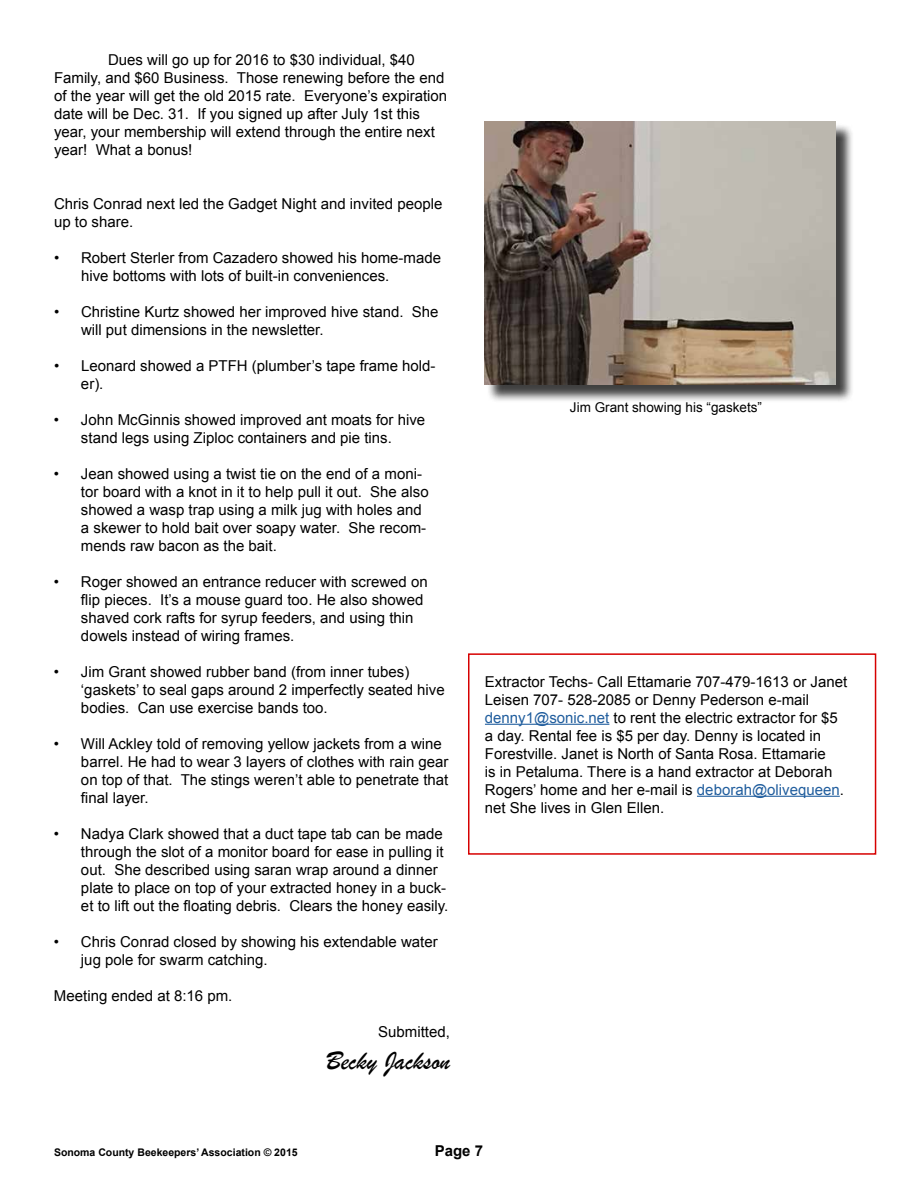
<style>
.page{position:relative;width:918px;height:1188px;background:#fff}
.page>*{position:absolute;margin:0;border:0;box-sizing:border-box;transform-origin:0 0}
.t1{font:27px "Brush Script";color:#000}
.t2{font:15px/18px "Arial";color:#000}
.t3{font:700 15px "Arial";color:#000}
.t4{font:13.5px "Arial";color:#000}
.t5{font:700 10.5px "Arial";color:#000}
.s1{color:#215e9e}
</style>
<div class="page">
<div style="left:486px;top:123px;width:369px;height:280px;background:#000;opacity:.75"></div>
<img style="left:484px;top:121px;width:352px;height:264px">
<hr style="left:485px;top:724px;width:124px;height:1px;background:#215e9e">
<hr style="left:697px;top:796px;width:143px;height:1px;background:#215e9e">
<div style="left:468px;top:653px;width:408px;height:202px;border:2px solid #d60000"></div>
<p class="t2" style="left:54px;top:51px;width:395px;text-indent:54px">Dues will go up for 2016 to $30 individual, $40<br>Family, and $60 Business. Those renewing before the end of the year will get the old 2015 rate. Everyone’s expiration date will be Dec. 31. If you signed up after July 1st this year, your membership will extend through the entire next year! What a bonus!</p>
<p class="t2" style="left:54px;top:195px;width:390px">Chris Conrad next led the Gadget Night and invited people up to share.</p>
<p class="t2" style="left:81px;top:249px;width:362px;text-indent:-27px">• Robert Sterler from Cazadero showed his home-made hive bottoms with lots of built-in conveniences.</p>
<p class="t2" style="left:81px;top:303px;width:359px;text-indent:-27px">• Christine Kurtz showed her improved hive stand. She will put dimensions in the newsletter.</p>
<p class="t2" style="left:81px;top:357px;width:356px;text-indent:-27px">• Leonard showed a PTFH (plumber’s tape frame hold&shy;er).</p>
<p class="t2" style="left:54px;top:411px;width:373px;text-align:center">• John McGinnis showed improved ant moats for hive stand legs using Ziploc containers and pie tins.</p>
<p class="t2" style="left:81px;top:465px;width:349px;text-indent:-27px">• Jean showed using a twist tie on the end of a moni&shy;tor board with a knot in it to help pull it out. She also showed a wasp trap using a milk jug with holes and a skewer to hold bait over soapy water. She recom&shy;mends raw bacon as the bait.</p>
<p class="t2" style="left:81px;top:573px;width:348px;text-indent:-27px">• Roger showed an entrance reducer with screwed on flip pieces. It’s a mouse guard too. He also showed shaved cork rafts for syrup feeders, and using thin dowels instead of wiring frames.</p>
<p class="t2" style="left:81px;top:663px;width:365px;text-indent:-27px">• Jim Grant showed rubber band (from inner tubes) ‘gaskets’ to seal gaps around 2 imperfectly seated hive bodies. Can use exercise bands too.</p>
<p class="t2" style="left:81px;top:735px;width:369px;text-indent:-27px">• Will Ackley told of removing yellow jackets from a wine barrel. He had to wear 3 layers of clothes with rain gear on top of that. The stings weren’t able to penetrate that final layer.</p>
<p class="t2" style="left:81px;top:825px;width:369px;text-indent:-27px">• Nadya Clark showed that a duct tape tab can be made through the slot of a monitor board for ease in pulling it out. She described using saran wrap around a dinner plate to place on top of your extracted honey in a buck&shy;et to lift out the floating debris. Clears the honey easily.</p>
<p class="t2" style="left:81px;top:933px;width:358px;text-indent:-27px">• Chris Conrad closed by showing his extendable water jug pole for swarm catching.</p>
<p class="t2" style="left:54px;top:987px;width:180px">Meeting ended at 8:16 pm.</p>
<p class="t2" style="left:378px;top:1023px;width:73px">Submitted,</p>
<h1 class="t1" style="left:326px;top:1045px;width:125px">Becky Jackson</h1>
<p class="t4" style="left:570px;top:398px;width:194px">Jim Grant showing his “gaskets”</p>
<p class="t2" style="left:485px;top:672px;width:364px">Extractor Techs- Call Ettamarie 707-479-1613 or Janet Leisen 707- 528-2085 or Denny Pederson e-mail <span class="s1">denny1@sonic.net</span> to rent the electric extractor for $5 a day. Rental fee is $5 per day. Denny is located in Forestville. Janet is North of Santa Rosa. Ettamarie<br>is in Petaluma. There is a hand extractor at Deborah Rogers’ home and her e-mail is <span class="s1">deborah@olivequeen</span>. net She lives in Glen Ellen.</p>
<p class="t5" style="left:54px;top:1145px;width:245px">Sonoma County Beekeepers’ Association © 2015</p>
<p class="t3" style="left:435px;top:1140px;width:50px">Page 7</p>
</div>
